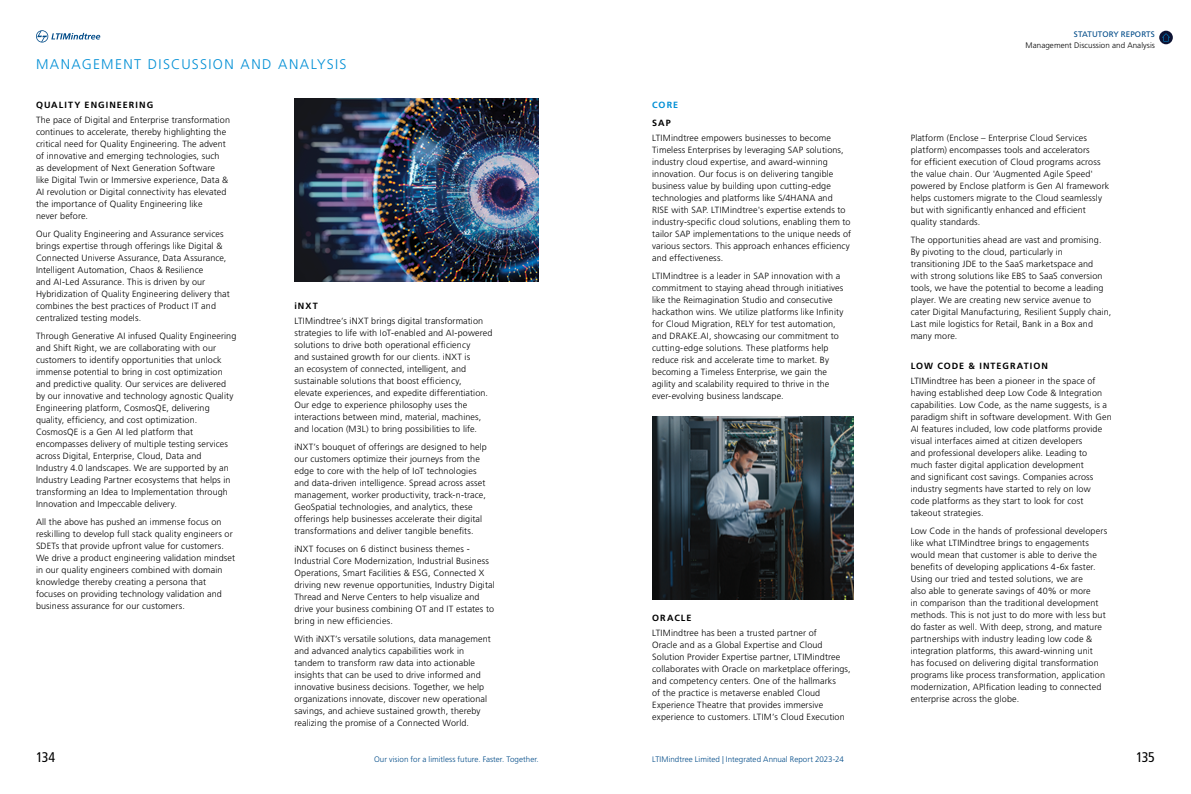
<style>
.page{position:relative;width:1191px;height:794px;background:#fff}
.page>*{position:absolute;margin:0;border:0;box-sizing:border-box;transform-origin:0 0}
.t1{font:300 14px "Frutiger LT Pro";letter-spacing:.095em;color:#008fd5}
.t2{font:condensed 14px "Frutiger LT Pro";letter-spacing:-.045em;color:#000}
.t3{font:300 9px/12px "Frutiger LT Pro";letter-spacing:.015em;color:#000}
.t4{font:700 9px "Frutiger LT Pro";letter-spacing:.115em;color:#000}
.t5{font:700 9px "Frutiger LT Pro";color:#008fd5}
.t6{font:300 8px "Frutiger LT Pro";color:#004b88}
.t7{font:300 8px "Frutiger LT Pro";letter-spacing:.005em;color:#000}
.t8{font:8px "Frutiger LT Pro";letter-spacing:.01em;color:#004b88}
</style>
<div class="page">
<img style="left:294px;top:99px;width:245px;height:183px">
<img style="left:652px;top:417px;width:201px;height:183px">
<svg style="left:36px;top:30px;width:64px;height:13px"></svg>
<div style="left:1159px;top:31px;width:13px;height:13px;background:#0d1333;border-radius:50%"></div>
<svg style="left:1162px;top:33px;width:8px;height:9px"></svg>
<p class="t8" style="left:1073px;top:30px;width:83px">STATUTORY REPORTS</p>
<h1 class="t1" style="left:36px;top:56px;width:312px">MANAGEMENT DISCUSSION AND ANALYSIS</h1>
<p class="t4" style="left:36px;top:99px;width:119px">QUALITY ENGINEERING</p>
<p class="t3" style="left:36px;top:114px;width:195px">The pace of Digital and Enterprise transformation continues to accelerate, thereby highlighting the critical need for Quality Engineering. The advent of innovative and emerging technologies, such<br>as development of Next Generation Software like Digital Twin or Immersive experience, Data &amp; AI revolution or Digital connectivity has elevated the importance of Quality Engineering like<br>never before.</p>
<p class="t3" style="left:36px;top:228px;width:195px">Our Quality Engineering and Assurance services brings expertise through offerings like Digital &amp; Connected Universe Assurance, Data Assurance, Intelligent Automation, Chaos &amp; Resilience<br>and AI-Led Assurance. This is driven by our Hybridization of Quality Engineering delivery that combines the best practices of Product IT and centralized testing models.</p>
<p class="t3" style="left:36px;top:330px;width:202px">Through Generative AI infused Quality Engineering and Shift Right, we are collaborating with our customers to identify opportunities that unlock immense potential to bring in cost optimization and predictive quality. Our services are delivered by our innovative and technology agnostic Quality Engineering platform, CosmosQE, delivering quality, efficiency, and cost optimization.<br>CosmosQE is a Gen AI led platform that encompasses delivery of multiple testing services across Digital, Enterprise, Cloud, Data and<br>Industry 4.0 landscapes. We are supported by an Industry Leading Partner ecosystems that helps in transforming an Idea to Implementation through Innovation and Impeccable delivery.</p>
<p class="t3" style="left:36px;top:516px;width:201px">All the above has pushed an immense focus on reskilling to develop full stack quality engineers or SDETs that provide upfront value for customers.<br>We drive a product engineering validation mindset in our quality engineers combined with domain knowledge thereby creating a persona that focuses on providing technology validation and business assurance for our customers.</p>
<p class="t4" style="left:294px;top:300px;width:25px">iNXT</p>
<p class="t3" style="left:294px;top:315px;width:199px">LTIMindtree’s iNXT brings digital transformation strategies to life with IoT-enabled and AI-powered solutions to drive both operational efficiency<br>and sustained growth for our clients. iNXT is<br>an ecosystem of connected, intelligent, and sustainable solutions that boost efficiency,<br>elevate experiences, and expedite differentiation.<br>Our edge to experience philosophy uses the interactions between mind, material, machines, and location (M3L) to bring possibilities to life.</p>
<p class="t3" style="left:294px;top:441px;width:194px">iNXT’s bouquet of offerings are designed to help our customers optimize their journeys from the edge to core with the help of IoT technologies and data-driven intelligence. Spread across asset management, worker productivity, track-n-trace, GeoSpatial technologies, and analytics, these offerings help businesses accelerate their digital transformations and deliver tangible benefits.</p>
<p class="t3" style="left:294px;top:542px;width:202px">iNXT focuses on 6 distinct business themes - Industrial Core Modernization, Industrial Business Operations, Smart Facilities &amp; ESG, Connected X driving new revenue opportunities, Industry Digital Thread and Nerve Centers to help visualize and drive your business combining OT and IT estates to bring in new efficiencies.</p>
<p class="t3" style="left:294px;top:632px;width:198px">With iNXT’s versatile solutions, data management and advanced analytics capabilities work in tandem to transform raw data into actionable insights that can be used to drive informed and innovative business decisions. Together, we help organizations innovate, discover new operational savings, and achieve sustained growth, thereby realizing the promise of a Connected World.</p>
<p class="t5" style="left:652px;top:99px;width:28px">CORE</p>
<p class="t4" style="left:652px;top:117px;width:20px">SAP</p>
<p class="t3" style="left:652px;top:132px;width:200px">LTIMindtree empowers businesses to become Timeless Enterprises by leveraging SAP solutions, industry cloud expertise, and award-winning innovation. Our focus is on delivering tangible business value by building upon cutting-edge technologies and platforms like S/4HANA and RISE with SAP. LTIMindtree's expertise extends to industry-specific cloud solutions, enabling them to tailor SAP implementations to the unique needs of various sectors. This approach enhances efficiency and effectiveness.</p>
<p class="t3" style="left:652px;top:270px;width:193px">LTIMindtree is a leader in SAP innovation with a commitment to staying ahead through initiatives like the Reimagination Studio and consecutive hackathon wins. We utilize platforms like Infinity for Cloud Migration, RELY for test automation, and DRAKE.AI, showcasing our commitment to cutting-edge solutions. These platforms help reduce risk and accelerate time to market. By becoming a Timeless Enterprise, we gain the agility and scalability required to thrive in the ever-evolving business landscape.</p>
<p class="t4" style="left:652px;top:612px;width:41px">ORACLE</p>
<p class="t3" style="left:652px;top:627px;width:200px">LTIMindtree has been a trusted partner of<br>Oracle and as a Global Expertise and Cloud Solution Provider Expertise partner, LTIMindtree collaborates with Oracle on marketplace offerings, and competency centers. One of the hallmarks<br>of the practice is metaverse enabled Cloud Experience Theatre that provides immersive experience to customers. LTIM’s Cloud Execution</p>
<p class="t7" style="left:1025px;top:40px;width:131px">Management Discussion and Analysis</p>
<p class="t3" style="left:910px;top:132px;width:200px">Platform (Enclose – Enterprise Cloud Services platform) encompasses tools and accelerators<br>for efficient execution of Cloud programs across the value chain. Our 'Augmented Agile Speed' powered by Enclose platform is Gen AI framework helps customers migrate to the Cloud seamlessly but with significantly enhanced and efficient quality standards.</p>
<p class="t3" style="left:910px;top:234px;width:202px">The opportunities ahead are vast and promising.<br>By pivoting to the cloud, particularly in transitioning JDE to the SaaS marketspace and with strong solutions like EBS to SaaS conversion tools, we have the potential to become a leading player. We are creating new service avenue to cater Digital Manufacturing, Resilient Supply chain, Last mile logistics for Retail, Bank in a Box and many more.</p>
<p class="t4" style="left:910px;top:360px;width:139px">LOW CODE &amp; INTEGRATION</p>
<p class="t3" style="left:910px;top:375px;width:203px">LTIMindtree has been a pioneer in the space of having established deep Low Code &amp; Integration capabilities. Low Code, as the name suggests, is a paradigm shift in software development. With Gen AI features included, low code platforms provide visual interfaces aimed at citizen developers<br>and professional developers alike. Leading to<br>much faster digital application development<br>and significant cost savings. Companies across industry segments have started to rely on low<br>code platforms as they start to look for cost takeout strategies.</p>
<p class="t3" style="left:910px;top:525px;width:198px">Low Code in the hands of professional developers like what LTIMindtree brings to engagements would mean that customer is able to derive the benefits of developing applications 4-6x faster.<br>Using our tried and tested solutions, we are<br>also able to generate savings of 40% or more<br>in comparison than the traditional development methods. This is not just to do more with less but do faster as well. With deep, strong, and mature partnerships with industry leading low code &amp; integration platforms, this award-winning unit has focused on delivering digital transformation programs like process transformation, application modernization, APIfication leading to connected enterprise across the globe.</p>
<h1 class="t2" style="left:36px;top:749px;width:21px">134</h1>
<p class="t6" style="left:374px;top:755px;width:166px">Our vision for a limitless future. Faster. Together.</p>
<p class="t6" style="left:652px;top:755px;width:193px">LTIMindtree Limited | Integrated Annual Report 2023-24</p>
<h1 class="t2" style="left:1136px;top:749px;width:20px">135</h1>
</div>
